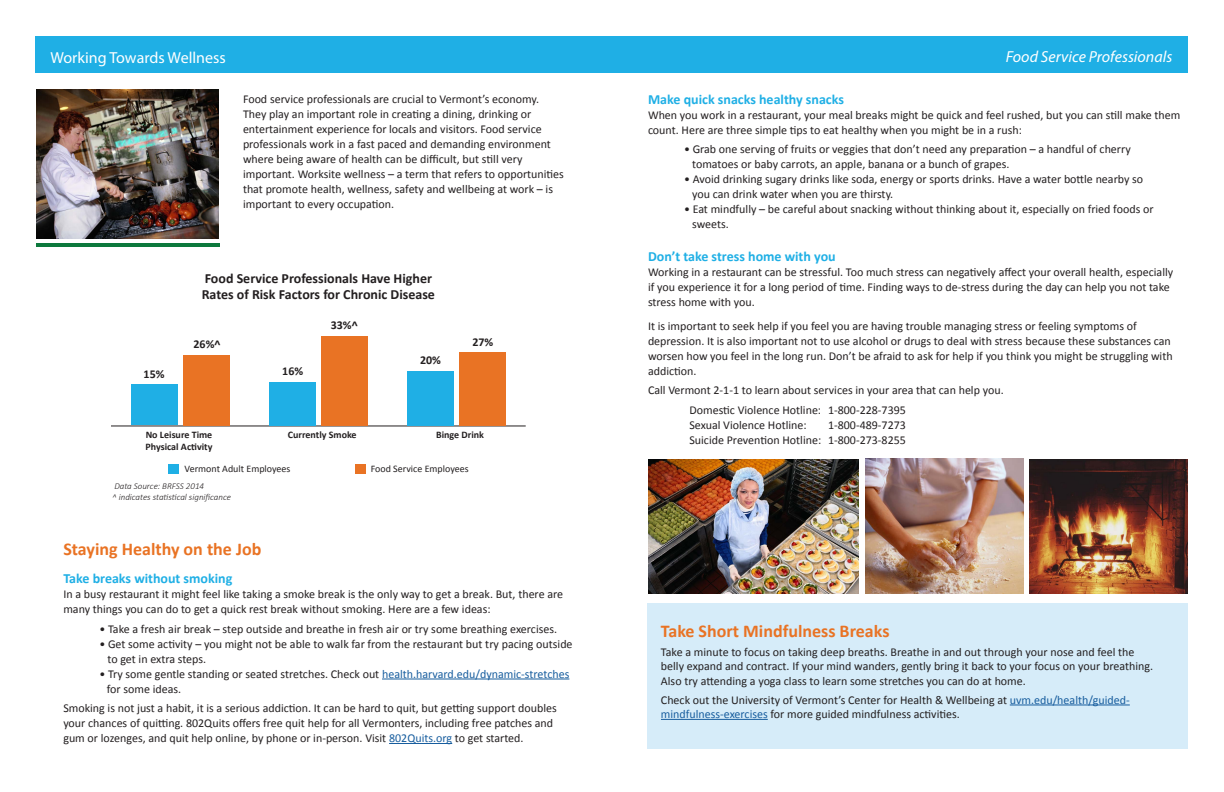
<style>
.page{position:relative;width:1224px;height:792px;background:#fff}
.page>*{position:absolute;margin:0;border:0;box-sizing:border-box;transform-origin:0 0}
.t1{font:700 18px "Calibri";color:#e97324}
.t2{font:italic 16px "Myriad Pro";color:#fff}
.t3{font:16px "Myriad Pro";color:#fff}
.t4{font:700 14px "Calibri";color:#1fafe5}
.t5{font:700 14px "Calibri";color:#231f20}
.t6{font:12px/15px "Calibri";color:#231f20}
.t7{font:700 12px "Calibri";color:#231f20}
.t8{font:700 10px "Calibri";color:#231f20}
.t9{font:10px "Calibri";color:#231f20}
.t10{font:italic 300 9px "Calibri";color:#231f20}
.s1{color:#175d9e}
</style>
<div class="page">
<div style="left:36px;top:36px;width:1152px;height:37px;background:#1fafe5"></div>
<hr style="left:36px;top:243px;width:183px;height:3px;background:#0d793d">
<img style="left:36px;top:89px;width:182px;height:149px">
<hr style="left:382px;top:679px;width:187px;height:1px;background:#175d9e">
<hr style="left:389px;top:743px;width:63px;height:1px;background:#175d9e">
<div style="left:648px;top:604px;width:540px;height:145px;background:#d6ecf9"></div>
<hr style="left:1010px;top:705px;width:120px;height:1px;background:#175d9e">
<hr style="left:661px;top:719px;width:107px;height:1px;background:#175d9e">
<img style="left:649px;top:459px;width:209px;height:135px">
<img style="left:865px;top:459px;width:158px;height:135px">
<img style="left:1030px;top:459px;width:158px;height:135px">
<hr style="left:111px;top:426px;width:415px;height:1px;background:#231f20">
<div style="left:183px;top:355px;width:46px;height:70px;background:#e97324"></div>
<div style="left:321px;top:336px;width:47px;height:89px;background:#e97324"></div>
<div style="left:459px;top:352px;width:47px;height:73px;background:#e97324"></div>
<div style="left:131px;top:385px;width:47px;height:40px;background:#1fafe5"></div>
<div style="left:269px;top:382px;width:47px;height:43px;background:#1fafe5"></div>
<div style="left:407px;top:371px;width:47px;height:54px;background:#1fafe5"></div>
<div style="left:168px;top:465px;width:11px;height:9px;background:#1fafe5"></div>
<div style="left:355px;top:465px;width:11px;height:9px;background:#e97324"></div>
<p class="t3" style="left:50px;top:47px;width:177px">Working Towards Wellness</p>
<p class="t2" style="left:1006px;top:47px;width:168px">Food Service Professionals</p>
<p class="t4" style="left:648px;top:90px;width:198px">Make quick snacks healthy snacks</p>
<p class="t6" style="left:648px;top:107px;width:534px">When you work in a restaurant, your meal breaks might be quick and feel rushed, but you can still make them count. Here are three simple tips to eat healthy when you might be in a rush:</p>
<p class="t6" style="left:692px;top:142px;width:440px;text-indent:-8px">• Grab one serving of fruits or veggies that don’t need any preparation – a handful of cherry tomatoes or baby carrots, an apple, banana or a bunch of grapes.</p>
<p class="t6" style="left:692px;top:172px;width:453px;text-indent:-8px">• Avoid drinking sugary drinks like soda, energy or sports drinks. Have a water bottle nearby so you can drink water when you are thirsty.</p>
<p class="t6" style="left:692px;top:202px;width:463px;text-indent:-8px">• Eat mindfully – be careful about snacking without thinking about it, especially on fried foods or sweets.</p>
<p class="t4" style="left:648px;top:247px;width:189px">Don’t take stress home with you</p>
<p class="t6" style="left:648px;top:264px;width:527px">Working in a restaurant can be stressful. Too much stress can negatively affect your overall health, especially if you experience it for a long period of time. Finding ways to de-stress during the day can help you not take stress home with you.</p>
<p class="t6" style="left:648px;top:318px;width:526px">It is important to seek help if you feel you are having trouble managing stress or feeling symptoms of depression. It is also important not to use alcohol or drugs to deal with stress because these substances can worsen how you feel in the long run. Don’t be afraid to ask for help if you think you might be struggling with addiction.</p>
<p class="t6" style="left:648px;top:383px;width:357px">Call Vermont 2-1-1 to learn about services in your area that can help you.</p>
<p class="t6" style="left:689px;top:402px;width:218px">Domestic Violence Hotline: 1-800-228-7395</p>
<p class="t6" style="left:689px;top:417px;width:119px">Sexual Violence Hotline:</p>
<p class="t6" style="left:828px;top:417px;width:79px">1-800-489-7273</p>
<p class="t6" style="left:689px;top:432px;width:218px">Suicide Prevention Hotline: 1-800-273-8255</p>
<p class="t6" style="left:243px;top:91px;width:322px">Food service professionals are crucial to Vermont’s economy.<br>They play an important role in creating a dining, drinking or entertainment experience for locals and visitors. Food service professionals work in a fast paced and demanding environment where being aware of health can be difficult, but still very important. Worksite wellness – a term that refers to opportunities that promote health, wellness, safety and wellbeing at work – is important to every occupation.</p>
<p class="t5" style="left:205px;top:269px;width:229px">Food Service Professionals Have Higher</p>
<p class="t5" style="left:202px;top:286px;width:235px">Rates of Risk Factors for Chronic Disease</p>
<p class="t7" style="left:331px;top:317px;width:28px">33%^</p>
<p class="t7" style="left:472px;top:334px;width:22px">27%</p>
<p class="t7" style="left:194px;top:336px;width:28px">26%^</p>
<p class="t7" style="left:420px;top:353px;width:22px">20%</p>
<p class="t7" style="left:282px;top:364px;width:22px">16%</p>
<p class="t7" style="left:144px;top:366px;width:22px">15%</p>
<p class="t8" style="left:288px;top:428px;width:70px">Currently Smoke</p>
<p class="t8" style="left:436px;top:428px;width:49px">Binge Drink</p>
<p class="t9" style="left:185px;top:462px;width:107px">Vermont Adult Employees</p>
<p class="t9" style="left:371px;top:463px;width:99px">Food Service Employees</p>
<p class="t8" style="left:146px;top:428px;width:68px">No Leisure Time</p>
<p class="t8" style="left:146px;top:440px;width:68px">Physical Activity</p>
<p class="t10" style="left:114px;top:481px;width:91px">Data Source: BRFSS 2014</p>
<p class="t10" style="left:112px;top:491px;width:120px">^ indicates statistical significance</p>
<p class="t1" style="left:63px;top:538px;width:199px">Staying Healthy on the Job</p>
<p class="t4" style="left:63px;top:570px;width:171px">Take breaks without smoking</p>
<p class="t6" style="left:63px;top:587px;width:501px">In a busy restaurant it might feel like taking a smoke break is the only way to get a break. But, there are many things you can do to get a quick rest break without smoking. Here are a few ideas:</p>
<p class="t6" style="left:99px;top:621px;width:459px">• Take a fresh air break – step outside and breathe in fresh air or try some breathing exercises.</p>
<p class="t6" style="left:107px;top:636px;width:467px;text-indent:-8px">• Get some activity – you might not be able to walk far from the restaurant but try pacing outside to get in extra steps.</p>
<p class="t6" style="left:107px;top:666px;width:464px;text-indent:-7px">• Try some gentle standing or seated stretches. Check out <span class="s1">health.harvard.edu/dynamic-stretches </span>for some ideas.</p>
<p class="t6" style="left:63px;top:701px;width:495px">Smoking is not just a habit, it is a serious addiction. It can be hard to quit, but getting support doubles your chances of quitting. 802Quits offers free quit help for all Vermonters, including free patches and gum or lozenges, and quit help online, by phone or in-person. Visit <span class="s1">802Quits.org</span> to get started.</p>
<p class="t1" style="left:661px;top:620px;width:230px">Take Short Mindfulness Breaks</p>
<p class="t6" style="left:661px;top:645px;width:494px;line-height:14.4px">Take a minute to focus on taking deep breaths. Breathe in and out through your nose and feel the belly expand and contract. If your mind wanders, gently bring it back to your focus on your breathing.<br>Also try attending a yoga class to learn some stretches you can do at home.</p>
<p class="t6" style="left:661px;top:692px;width:470px;line-height:14.4px">Check out the University of Vermont’s Center for Health &amp; Wellbeing at <span class="s1">uvm.edu/health/guided&shy;mindfulness-exercises</span> for more guided mindfulness activities.</p>
</div>
